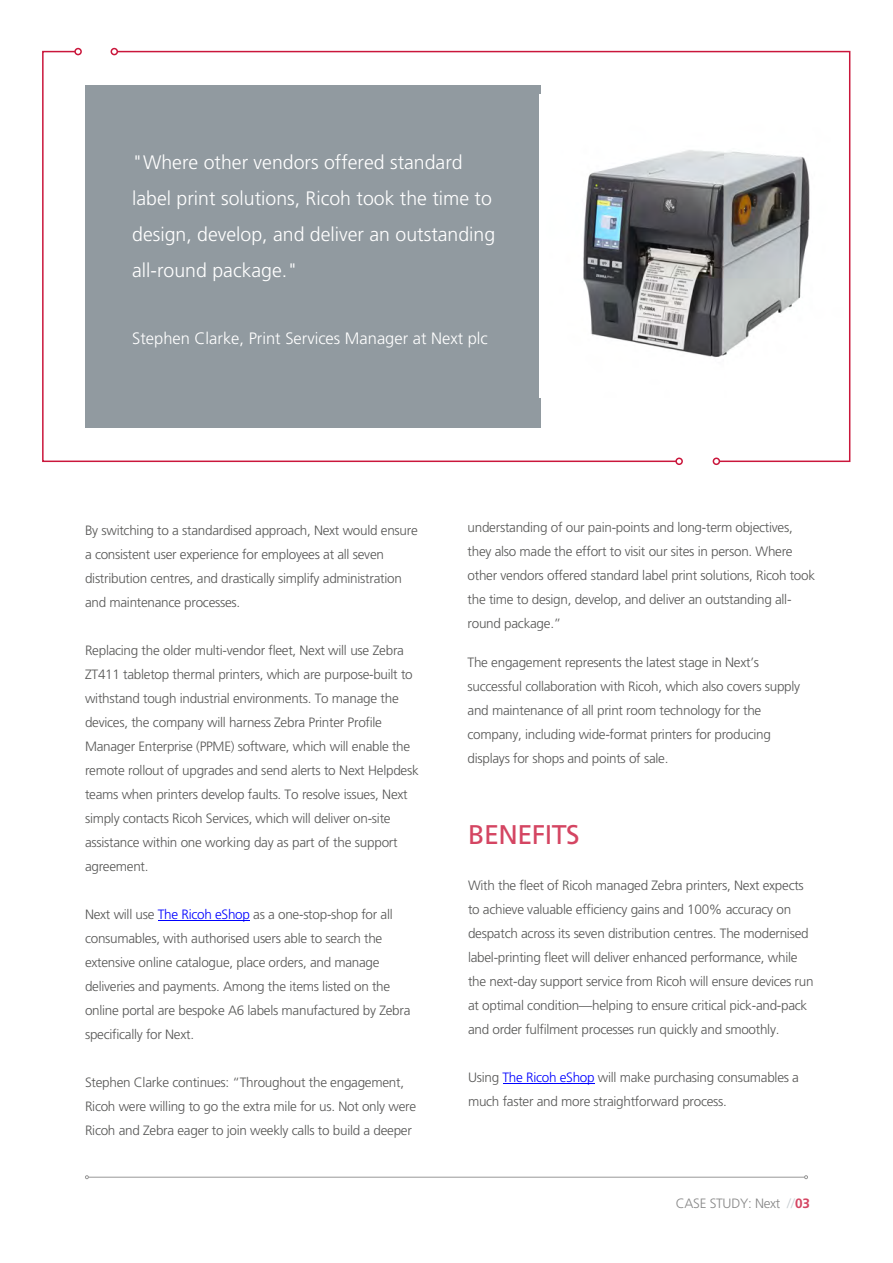
<style>
.page{position:relative;width:893px;height:1263px;background:#fff}
.page>*{position:absolute;margin:0;border:0;box-sizing:border-box;transform-origin:0 0}
.t1{font:27px "Frutiger";letter-spacing:-.02em;color:#d44562}
.t2{font:300 19.5px/36px "Frutiger";color:#fff}
.t3{font:300 16.5px "Frutiger";color:#fff}
.t4{font:300 13.5px/24px "Frutiger";letter-spacing:-.02em;color:#575756}
.t5{font:300 13.5px "Frutiger";letter-spacing:-.02em;color:#878787}
.s1{color:#00f}
.s2{color:#c7ced2}
.s3{font-weight:700;color:#d44562}
</style>
<div class="page">
<svg style="left:42px;top:50px;width:74px;height:413px"></svg>
<div style="left:74px;top:48px;width:8px;height:7px;border:2px solid #ca163b;border-radius:50%"></div>
<div style="left:675px;top:458px;width:8px;height:7px;border:2px solid #ca163b;border-radius:50%"></div>
<svg style="left:116px;top:50px;width:735px;height:413px"></svg>
<div style="left:713px;top:458px;width:7px;height:7px;border:2px solid #ca163b;border-radius:50%"></div>
<div style="left:111px;top:48px;width:7px;height:7px;border:2px solid #ca163b;border-radius:50%"></div>
<div style="left:85px;top:85px;width:455px;height:343px;background:#919aa0"></div>
<hr style="left:158px;top:920px;width:92px;height:1px;background:#00f">
<hr style="left:88px;top:1177px;width:716px;height:1px;background:#878787">
<svg style="left:85px;top:1175px;width:4px;height:4px"></svg>
<svg style="left:804px;top:1175px;width:4px;height:4px"></svg>
<hr style="left:503px;top:1083px;width:91px;height:1px;background:#00f">
<img style="left:540px;top:94px;width:303px;height:304px">
<h2 class="t2" style="left:132px;top:144px;width:365px">"Where other vendors offered standard label print solutions, Ricoh took the time to design, develop, and deliver an outstanding all-round package."</h2>
<p class="t3" style="left:132px;top:329px;width:357px">Stephen Clarke, Print Services Manager at Next plc</p>
<p class="t4" style="left:85px;top:519px;width:334px">By switching to a standardised approach, Next would ensure a consistent user experience for employees at all seven distribution centres, and drastically simplify administration and maintenance processes.</p>
<p class="t4" style="left:85px;top:638px;width:335px">Replacing the older multi-vendor fleet, Next will use Zebra ZT411 tabletop thermal printers, which are purpose-built to withstand tough industrial environments. To manage the devices, the company will harness Zebra Printer Profile Manager Enterprise (PPME) software, which will enable the remote rollout of upgrades and send alerts to Next Helpdesk teams when printers develop faults. To resolve issues, Next simply contacts Ricoh Services, which will deliver on-site assistance within one working day as part of the support agreement.</p>
<p class="t4" style="left:85px;top:902px;width:327px">Next will use <span class="s1">The Ricoh eShop</span> as a one-stop-shop for all consumables, with authorised users able to search the extensive online catalogue, place orders, and manage deliveries and payments. Among the items listed on the online portal are bespoke A6 labels manufactured by Zebra specifically for Next.</p>
<p class="t4" style="left:85px;top:1070px;width:333px">Stephen Clarke continues: “Throughout the engagement,<br>Ricoh were willing to go the extra mile for us. Not only were<br>Ricoh and Zebra eager to join weekly calls to build a deeper</p>
<p class="t4" style="left:468px;top:515px;width:349px">understanding of our pain-points and long-term objectives, they also made the effort to visit our sites in person. Where other vendors offered standard label print solutions, Ricoh took the time to design, develop, and deliver an outstanding all&shy;round package.”</p>
<p class="t4" style="left:468px;top:650px;width:334px">The engagement represents the latest stage in Next’s successful collaboration with Ricoh, which also covers supply and maintenance of all print room technology for the company, including wide-format printers for producing displays for shops and points of sale.</p>
<h1 class="t1" style="left:468px;top:819px;width:113px">BENEFITS</h1>
<p class="t4" style="left:468px;top:873px;width:347px">With the fleet of Ricoh managed Zebra printers, Next expects to achieve valuable efficiency gains and 100% accuracy on despatch across its seven distribution centres. The modernised label-printing fleet will deliver enhanced performance, while the next-day support service from Ricoh will ensure devices run at optimal condition—helping to ensure critical pick-and-pack and order fulfilment processes run quickly and smoothly.</p>
<p class="t4" style="left:468px;top:1065px;width:332px">Using <span class="s1">The Ricoh eShop</span> will make purchasing consumables a much faster and more straightforward process.</p>
<p class="t5" style="left:676px;top:1196px;width:136px">CASE STUDY: Next <span class="s2">//</span><span class="s3">03</span></p>
</div>
